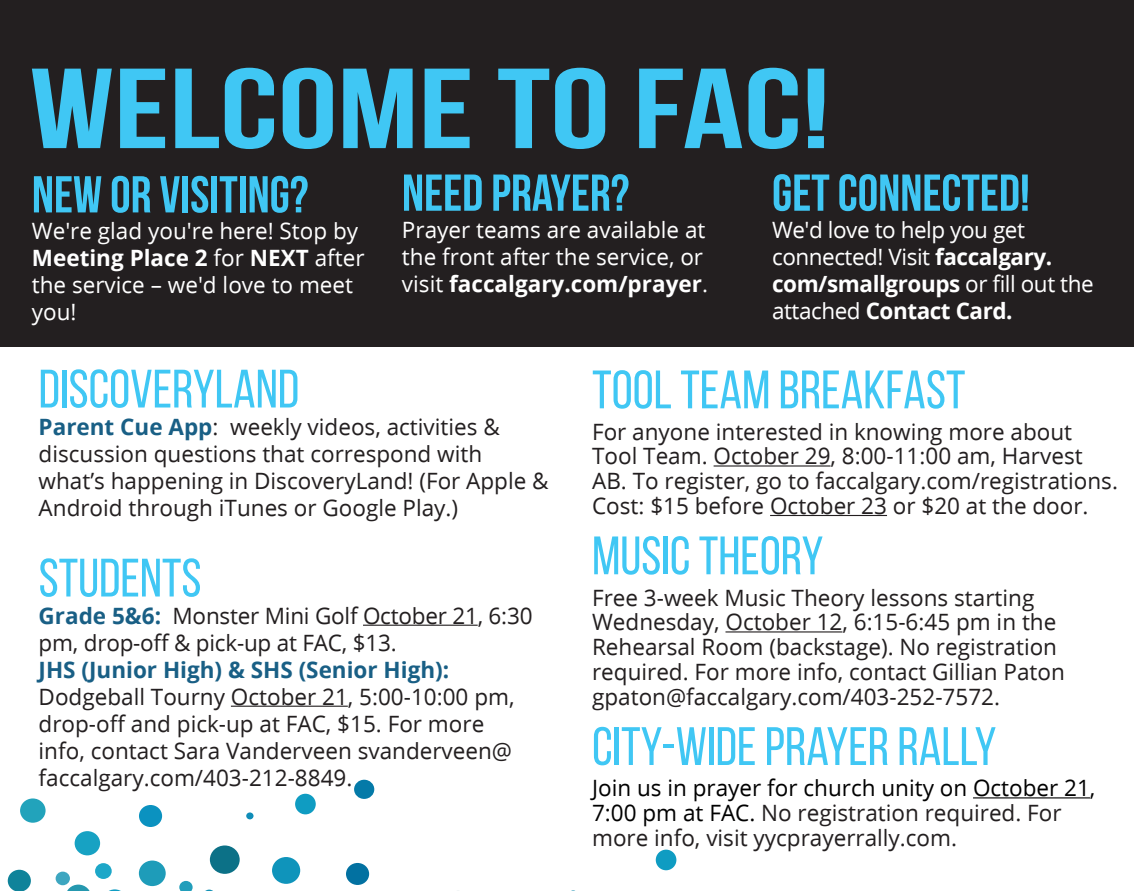
<style>
.page{position:relative;width:1134px;height:891px;background:#fff}
.page>*{position:absolute;margin:0;border:0;box-sizing:border-box;transform-origin:0 0}
.t1{font:54px "Bebas Neue";color:#40c7f4}
.t2{font:700 51.75px "Bebas Neue";color:#40c7f4}
.t3{font:22.5px/24.8px "Open Sans";color:#231f20}
.t4{font:22.5px/27px "Open Sans";color:#fff}
.t5{font:22.5px/27px "Open Sans";letter-spacing:-.02em;color:#fff}
.s1{font-weight:700}
.s2{font-weight:700;color:#195f85}
.s3{color:#000}
</style>
<div class="page">
<div style="left:0;top:0;width:1134px;height:347px;background:#231f20"></div>
<svg style="left:32px;top:69px;width:80px;height:79px"></svg>
<svg style="left:120px;top:69px;width:45px;height:79px"></svg>
<svg style="left:175px;top:69px;width:44px;height:79px"></svg>
<svg style="left:225px;top:68px;width:49px;height:81px"></svg>
<svg style="left:283px;top:68px;width:50px;height:81px"></svg>
<svg style="left:343px;top:69px;width:70px;height:79px"></svg>
<svg style="left:425px;top:69px;width:45px;height:79px"></svg>
<svg style="left:498px;top:69px;width:51px;height:79px"></svg>
<svg style="left:555px;top:68px;width:50px;height:81px"></svg>
<svg style="left:639px;top:69px;width:103px;height:79px"></svg>
<svg style="left:748px;top:68px;width:50px;height:81px"></svg>
<svg style="left:808px;top:69px;width:16px;height:79px"></svg>
<div style="left:295px;top:794px;width:21px;height:20px;background:#0f9cc2;border-radius:50%"></div>
<div style="left:656px;top:850px;width:20px;height:20px;background:#0f9cc2;border-radius:50%"></div>
<div style="left:95px;top:863px;width:17px;height:16px;background:#1da7c8;border-radius:50%"></div>
<div style="left:8px;top:870px;width:23px;height:21px;background:#0f839a;border-radius:50%"></div>
<div style="left:246px;top:812px;width:8px;height:7px;background:#108db8;border-radius:50%"></div>
<div style="left:272px;top:857px;width:28px;height:27px;background:#0f94bb;border-radius:50%"></div>
<div style="left:210px;top:845px;width:30px;height:29px;background:#0c7187;border-radius:50%"></div>
<div style="left:354px;top:780px;width:20px;height:19px;background:#047aa8;border-radius:50%"></div>
<svg style="left:67px;top:885px;width:23px;height:6px"></svg>
<div style="left:139px;top:861px;width:27px;height:25px;background:#1e9cb9;border-radius:50%"></div>
<div style="left:75px;top:831px;width:25px;height:24px;background:#17a2c3;border-radius:50%"></div>
<div style="left:139px;top:805px;width:23px;height:22px;background:#0b92c0;border-radius:50%"></div>
<svg style="left:179px;top:881px;width:14px;height:10px"></svg>
<div style="left:346px;top:863px;width:23px;height:22px;background:#0271a1;border-radius:50%"></div>
<div style="left:56px;top:872px;width:14px;height:13px;background:#3da6c0;border-radius:50%"></div>
<div style="left:20px;top:798px;width:26px;height:25px;background:#22a3bb;border-radius:50%"></div>
<svg style="left:109px;top:889px;width:12px;height:2px"></svg>
<hr style="left:363px;top:625px;width:115px;height:1px;background:#231f20">
<hr style="left:231px;top:706px;width:117px;height:1px;background:#231f20">
<hr style="left:714px;top:465px;width:117px;height:2px;background:#231f20">
<hr style="left:770px;top:515px;width:117px;height:1px;background:#231f20">
<hr style="left:726px;top:631px;width:116px;height:2px;background:#231f20">
<hr style="left:973px;top:797px;width:117px;height:1px;background:#000">
<p class="t2" style="left:32px;top:166px;width:278px">NEW OR VISITING?</p>
<p class="t4" style="left:32px;top:220px;width:334px">We're glad you're here! Stop by<br><span class="s1">Meeting Place 2</span> for <span class="s1">NEXT</span> after the service – we'd love to meet you!</p>
<p class="t2" style="left:402px;top:164px;width:229px">NEED PRAYER?</p>
<p class="t4" style="left:402px;top:218px;width:308px">Prayer teams are available at the front after the service, or visit <span class="s1">faccalgary.com/prayer</span>.</p>
<p class="t2" style="left:772px;top:164px;width:259px">GET CONNECTED!</p>
<p class="t5" style="left:772px;top:218px;width:323px">We'd love to help you get connected! Visit <span class="s1">faccalgary. com/smallgroups</span> or fill out the attached <span class="s1">Contact Card.</span></p>
<p class="t1" style="left:39px;top:360px;width:262px">DISCOVERYLAND</p>
<p class="t3" style="left:39px;top:415px;width:512px;line-height:27px"><span class="s2">Parent Cue App</span>: weekly videos, activities &amp; discussion questions that correspond with what’s happening in DiscoveryLand! (For Apple &amp; Android through iTunes or Google Play.)</p>
<p class="t1" style="left:39px;top:549px;width:164px">STUDENTS</p>
<p class="t3" style="left:39px;top:604px;width:495px;line-height:27px"><span class="s2">Grade 5&amp;6:</span> Monster Mini Golf October 21, 6:30 pm, drop-off &amp; pick-up at FAC, $13.</p>
<p class="t3" style="left:39px;top:658px;width:477px;line-height:27px"><span class="s2">JHS (Junior High) &amp; SHS (Senior High):<br></span>Dodgeball Tourny October 21, 5:00-10:00 pm, drop-off and pick-up at FAC, $15. For more info, contact Sara Vanderveen svanderveen@ faccalgary.com/403-212-8849.</p>
<p class="t1" style="left:592px;top:360px;width:375px">TOOL TEAM BREAKFAST</p>
<p class="t3" style="left:592px;top:421px;width:527px">For anyone interested in knowing more about Tool Team. October 29, 8:00-11:00 am, Harvest AB. To register, go to faccalgary.com/registrations.<br>Cost: $15 before October 23 or $20 at the door.</p>
<p class="t1" style="left:592px;top:526px;width:233px">MUSIC THEORY</p>
<p class="t3" style="left:592px;top:587px;width:474px">Free 3-week Music Theory lessons starting Wednesday, October 12, 6:15-6:45 pm in the Rehearsal Room (backstage). No registration required. For more info, contact Gillian Paton gpaton@faccalgary.com/403-252-7572.</p>
<p class="t1" style="left:592px;top:717px;width:406px">CITY-WIDE PRAYER RALLY</p>
<p class="t3" style="left:592px;top:778px;width:505px"><span class="s3">Join us in prayer for church unity on October 21,<br>7:00 pm at FAC.</span> No registration required. For more info, visit yycprayerrally.com.</p>
</div>
